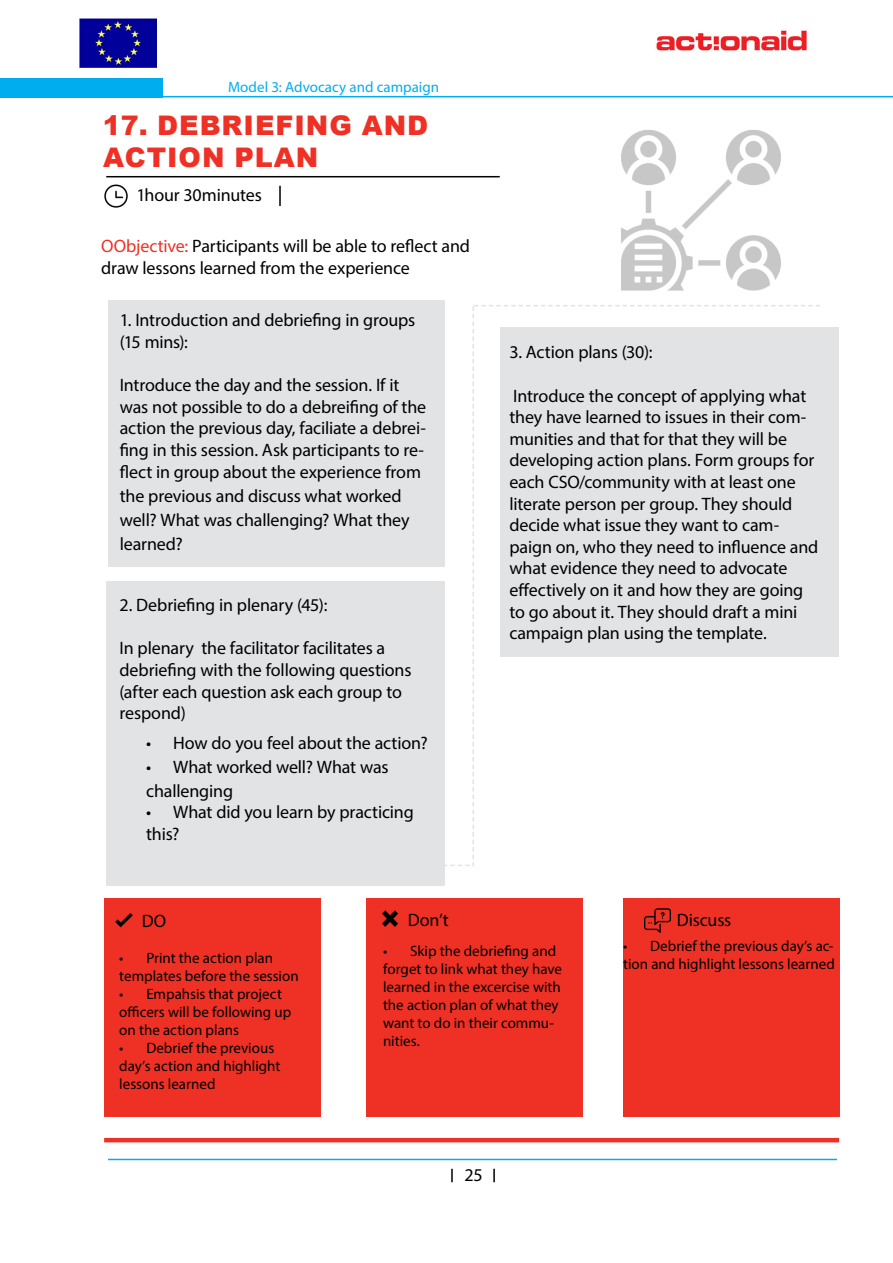
<style>
.page{position:relative;width:893px;height:1263px;background:#fff}
.page>*{position:absolute;margin:0;border:0;box-sizing:border-box;transform-origin:0 0}
.t1{font:900 27px/32.4px "Arial";letter-spacing:.035em;color:#ee3124}
.t2{font:18px/21.6px "Myriad Pro";letter-spacing:-.01em;color:#000}
.t3{font:15px/18px "Myriad Pro";color:#000}
.t4{font:15px "Myriad Pro";color:#00aeef}
.s1{color:#ee3124}
</style>
<div class="page">
<svg style="left:451px;top:1169px;width:2px;height:13px"></svg>
<svg style="left:493px;top:1169px;width:2px;height:13px"></svg>
<div style="left:108px;top:301px;width:337px;height:266px;background:#e2e3e4"></div>
<div style="left:106px;top:582px;width:339px;height:304px;background:#e2e3e4"></div>
<div style="left:500px;top:328px;width:338px;height:329px;background:#e2e3e4"></div>
<img style="left:104px;top:175px;width:34px;height:33px">
<hr style="left:106px;top:176px;width:394px;height:1px;background:#000">
<hr style="left:279px;top:186px;width:2px;height:20px;background:#000">
<div style="left:104px;top:898px;width:216px;height:218px;background:#ee3124"></div>
<div style="left:367px;top:898px;width:216px;height:218px;background:#ee3124"></div>
<div style="left:623px;top:898px;width:216px;height:218px;background:#ee3124"></div>
<img style="left:645px;top:908px;width:26px;height:25px">
<img style="left:115px;top:913px;width:18px;height:15px">
<img style="left:382px;top:910px;width:16px;height:17px">
<hr style="left:104px;top:1138px;width:735px;height:4px;background:#ee3124">
<div style="left:0;top:79px;width:163px;height:19px;background:#00aeef"></div>
<hr style="left:110px;top:96px;width:783px;height:1px;background:#00aeef">
<hr style="left:108px;top:1159px;width:729px;height:1px;background:#00aeef">
<img style="left:656px;top:30px;width:151px;height:21px">
<img style="left:79px;top:18px;width:77px;height:50px">
<img style="left:528px;top:130px;width:292px;height:177px">
<p class="t4" style="left:228px;top:77px;width:213px">Model 3: Advocacy and campaign</p>
<h1 class="t1" style="left:103px;top:108px;width:327px">17. DEBRIEFING AND<br>ACTION PLAN</h1>
<p class="t2" style="left:136px;top:184px;width:127px">1hour 30minutes</p>
<p class="t2" style="left:101px;top:235px;width:370px"><span class="s1">OObjective:</span> Participants will be able to reflect and draw lessons learned from the experience</p>
<p class="t2" style="left:120px;top:309px;width:297px">1. Introduction and debriefing in groups (15 mins):</p>
<p class="t2" style="left:120px;top:374px;width:308px">Introduce the day and the session. If it was not possible to do a debreifing of the action the previous day, faciliate a debrei&shy;fing in this session. Ask participants to re&shy;flect in group about the experience from</p>
<p class="t2" style="left:120px;top:483px;width:291px;line-height:24px">the previous and discuss what worked well? What was challenging? What they learned?</p>
<p class="t2" style="left:120px;top:594px;width:209px">2. Debriefing in plenary (45):</p>
<p class="t2" style="left:120px;top:637px;width:293px">In plenary the facilitator facilitates a debriefing with the following questions (after each question ask each group to respond)</p>
<p class="t2" style="left:146px;top:732px;width:283px">• How do you feel about the action?</p>
<p class="t2" style="left:146px;top:754px;width:244px;line-height:24px">• What worked well? What was challenging</p>
<p class="t2" style="left:146px;top:801px;width:269px">• What did you learn by practicing this?</p>
<p class="t2" style="left:509px;top:341px;width:145px">3. Action plans (30):</p>
<p class="t2" style="left:509px;top:384px;width:311px">Introduce the concept of applying what they have learned to issues in their com&shy;munities and that for that they will be developing action plans. Form groups for each CSO/community with at least one literate person per group. They should decide what issue they want to cam&shy;paign on, who they need to influence and what evidence they need to advocate effectively on it and how they are going to go about it. They should draft a mini campaign plan using the template.</p>
<p class="t2" style="left:142px;top:909px;width:26px">DO</p>
<p class="t2" style="left:408px;top:909px;width:43px">Don’t</p>
<p class="t2" style="left:677px;top:908px;width:56px">Discuss</p>
<p class="t3" style="left:119px;top:948px;width:181px">• Print the action plan templates before the session</p>
<p class="t3" style="left:119px;top:984px;width:173px">• Empahsis that project officers will be following up on the action plans</p>
<p class="t3" style="left:119px;top:1038px;width:163px">• Debrief the previous day’s action and highlight lessons learned</p>
<p class="t3" style="left:383px;top:942px;width:180px">• Skip the debriefing and forget to link what they have learned in the excercise with the action plan of what they want to do in their commu&shy;nities.</p>
<p class="t2" style="left:464px;top:1164px;width:20px">25</p>
<p class="t3" style="left:623px;top:937px;width:213px">• Debrief the previous day’s ac&shy;tion and highlight lessons learned</p>
</div>
